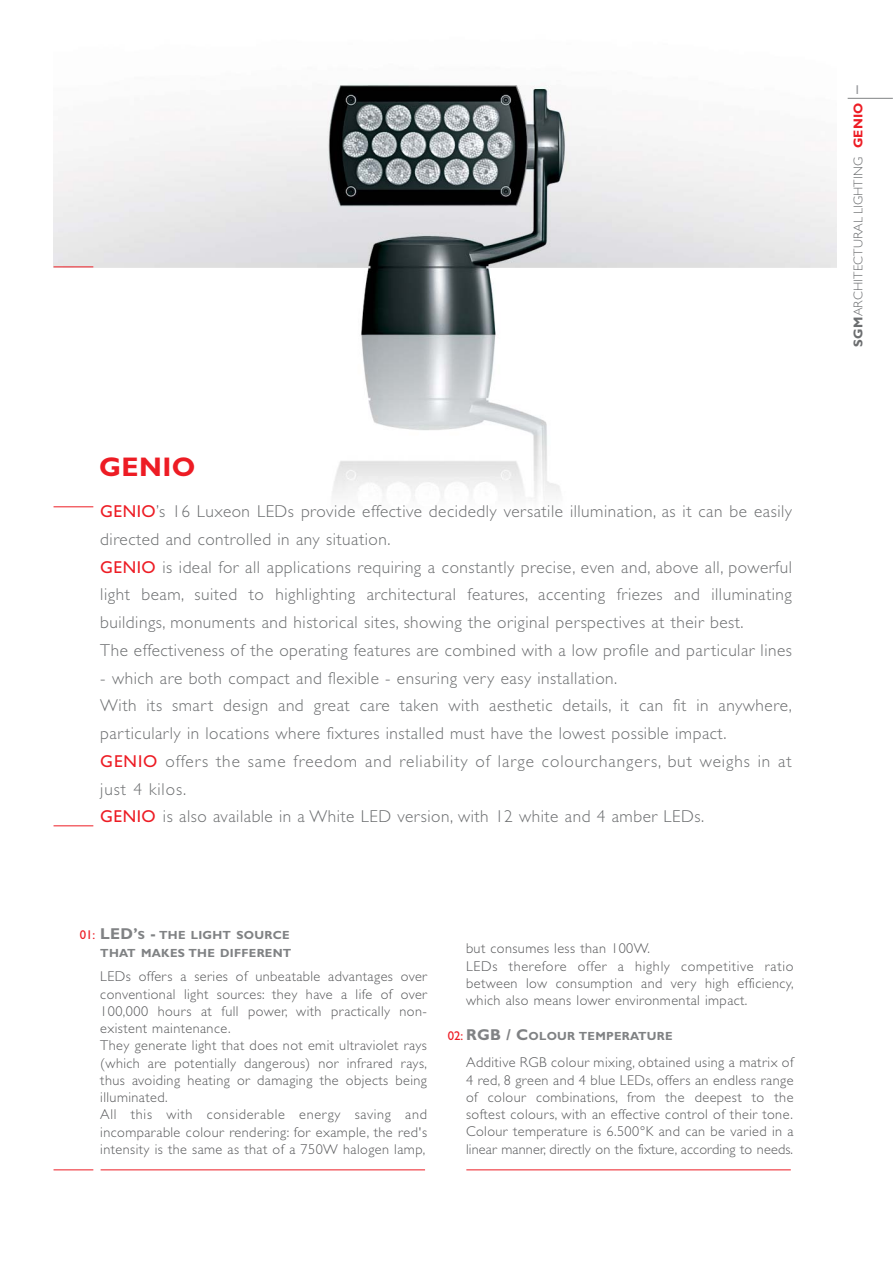
<style>
.page{position:relative;width:893px;height:1263px;background:#fff}
.page>*{position:absolute;margin:0;border:0;box-sizing:border-box;transform-origin:0 0}
.t1{font:700 27px "Gill Sans";letter-spacing:.015em;color:#ed1c24}
.t2{font:300 17.25px/27.8px "Gill Sans";letter-spacing:.03em;color:#6c6e70}
.t3{font:300 14.25px/17.2px "Gill Sans";letter-spacing:.03em;color:#58595b}
.t4{font:300 12.9px "Gill Sans";letter-spacing:.015em;color:#6c6e70}
.t5{font:12.9px "Gill Sans";color:#939598}
.t6{font:700 11.85px/17.2px "Gill Sans";letter-spacing:.02em;color:#808284;text-align:right}
.s1{font-weight:400;color:#ed1c24}
.s2{font-weight:400;font-size:12.75px;color:#ed1c24}
.s3{font-size:15.75px}
.s4{font-weight:700}
.s5{font-weight:700;color:#ed1c24}
</style>
<div class="page">
<img style="left:54px;top:84px;width:782px;height:424px">
<hr style="left:847px;top:98px;width:46px;height:1px;background:#808284">
<hr style="left:101px;top:1170px;width:324px;height:1px;background:#ed1c24">
<hr style="left:54px;top:1170px;width:39px;height:1px;background:#ed1c24">
<hr style="left:54px;top:267px;width:39px;height:1px;background:#ed1c24">
<hr style="left:54px;top:507px;width:39px;height:1px;background:#ed1c24">
<hr style="left:54px;top:826px;width:39px;height:1px;background:#ed1c24">
<hr style="left:466px;top:1170px;width:325px;height:1px;background:#ed1c24">
<h1 class="t1" style="left:99px;top:458px;width:98px">GENIO</h1>
<p class="t2" style="left:100px;top:499px;width:693px"><span class="s1">GENIO</span>’s 16 Luxeon LEDs provide effective decidedly versatile illumination, as it can be easily directed and controlled in any situation.<br><span class="s1">GENIO</span> is ideal for all applications requiring a constantly precise, even and, above all, powerful light beam, suited to highlighting architectural features, accenting friezes and illuminating buildings, monuments and historical sites, showing the original perspectives at their best.<br>The effectiveness of the operating features are combined with a low profile and particular lines</p>
<p class="t2" style="left:100px;top:666px;width:693px">- which are both compact and flexible - ensuring very easy installation.<br>With its smart design and great care taken with aesthetic details, it can fit in anywhere, particularly in locations where fixtures installed must have the lowest possible impact.<br><span class="s1">GENIO</span> offers the same freedom and reliability of large colourchangers, but weighs in at just 4 kilos.<br><span class="s1">GENIO</span> is also available in a White LED version, with 12 white and 4 amber LEDs.</p>
<p class="t6" style="left:80px;top:928px;width:213px"><span class="s2">01:</span> <span class="s3">LED’</span>S <span class="s3">-</span> THE LIGHT SOURCE<br>THAT MAKES THE DIFFERENT</p>
<p class="t3" style="left:100px;top:970px;width:328px">LEDs offers a series of unbeatable advantages over conventional light sources: they have a life of over 100,000 hours at full power, with practically non&shy;existent maintenance.<br>They generate light that does not emit ultraviolet rays (which are potentially dangerous) nor infrared rays, thus avoiding heating or damaging the objects being illuminated.<br>All this with considerable energy saving and incomparable colour rendering: for example, the red's intensity is the same as that of a 750W halogen lamp,</p>
<p class="t3" style="left:466px;top:942px;width:329px">but consumes less than 100W.<br>LEDs therefore offer a highly competitive ratio between low consumption and very high efficiency, which also means lower environmental impact.</p>
<p class="t6" style="left:448px;top:1028px;width:226px"><span class="s2">02:</span> <span class="s3">RGB / C</span>OLOUR TEMPERATURE</p>
<p class="t3" style="left:466px;top:1056px;width:329px;text-align:justify">Additive RGB colour mixing, obtained using a matrix of 4 red, 8 green and 4 blue LEDs, offers an endless range of colour combinations, from the deepest to the softest colours, with an effective control of their tone.<br>Colour temperature is 6.500°K and can be varied in a linear manner, directly on the fixture, according to needs.</p>
<p class="t5" style="left:854px;top:85px;width:8px">1</p>
<p class="t4" style="left:854px;top:347px;width:245px;rotate:-90deg"><span class="s4">SGM</span>ARCHITECTURAL LIGHTING <span class="s5">GENIO</span></p>
</div>
